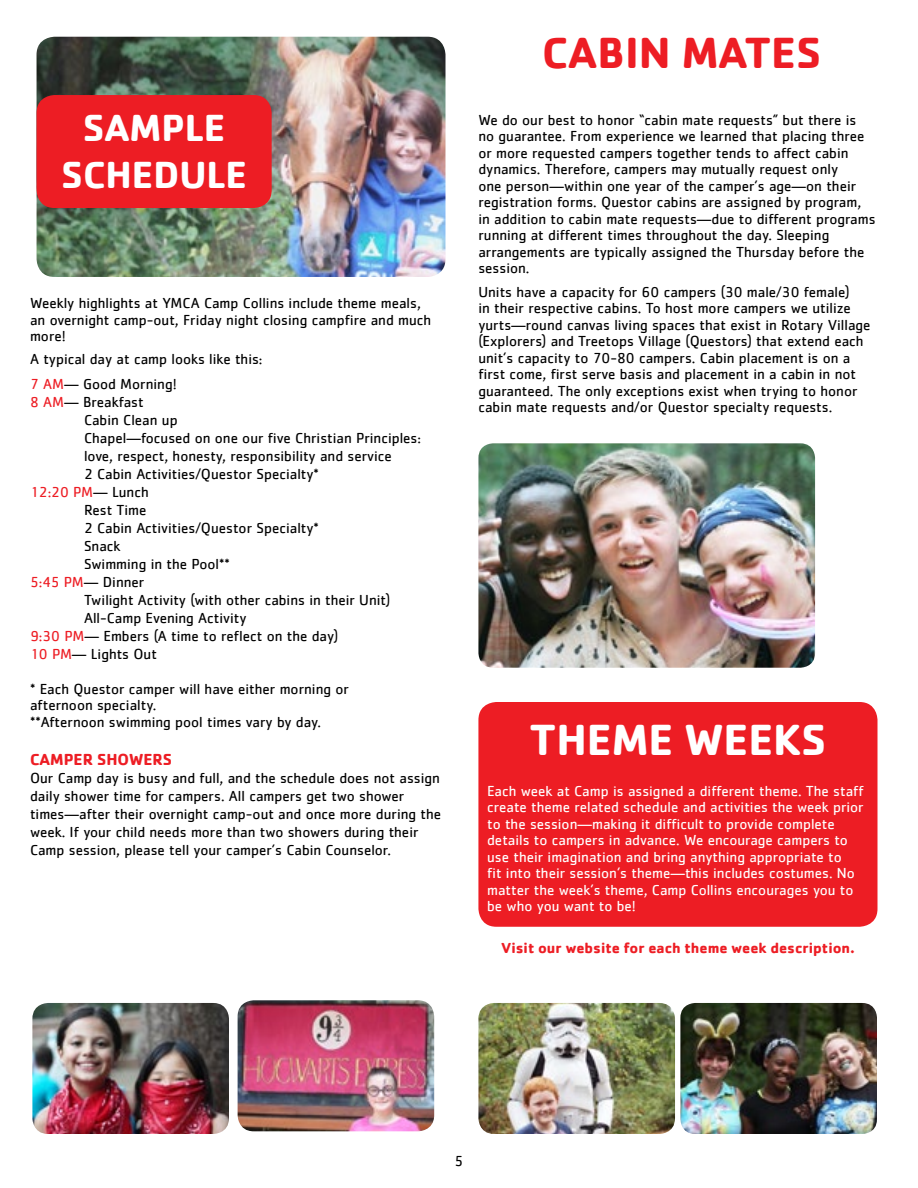
<style>
.page{position:relative;width:918px;height:1188px;background:#fff}
.page>*{position:absolute;margin:0;border:0;box-sizing:border-box;transform-origin:0 0}
.t1{font:700 45px "Cachet";color:#ed1d24}
.t2{font:700 45px "Cachet";color:#fff}
.t3{font:700 39px/46.8px "Cachet";color:#fff;text-align:center}
.t4{font:700 16.5px "Cachet";color:#ed1d24}
.t5{font:15px/16.5px "Cachet";color:#000}
.t6{font:15px/16.5px "Cachet";color:#fff}
.t7{font:700 15px "Cachet";color:#ed1d24}
.t8{font:15px "Cachet";color:#ed1d24}
.s1{color:#ed1d24}
.s2{color:#000}
</style>
<div class="page">
<img style="left:37px;top:37px;width:409px;height:240px">
<div style="left:37px;top:95px;width:235px;height:113px;background:#ed1d24;border-radius:18px"></div>
<img style="left:478px;top:443px;width:337px;height:225px">
<div style="left:478px;top:702px;width:399px;height:225px;background:#ed1d24;border-radius:18px"></div>
<img style="left:238px;top:1000px;width:196px;height:131px">
<img style="left:32px;top:1003px;width:197px;height:131px">
<img style="left:680px;top:1003px;width:197px;height:131px">
<img style="left:478px;top:1003px;width:197px;height:131px">
<h1 class="t1" style="left:542px;top:24px;width:281px">CABIN MATES</h1>
<h2 class="t3" style="left:61px;top:103px;width:187px">SAMPLE<br>SCHEDULE</h2>
<p class="t5" style="left:478px;top:111px;width:399px">We do our best to honor “cabin mate requests” but there is no guarantee. From experience we learned that placing three or more requested campers together tends to affect cabin dynamics. Therefore, campers may mutually request only<br>one person—within one year of the camper’s age—on their registration forms. Questor cabins are assigned by program, in addition to cabin mate requests—due to different programs running at different times throughout the day. Sleeping arrangements are typically assigned the Thursday before the session.</p>
<p class="t5" style="left:478px;top:283px;width:394px">Units have a capacity for 60 campers (30 male/30 female)<br>in their respective cabins. To host more campers we utilize yurts—round canvas living spaces that exist in Rotary Village (Explorers) and Treetops Village (Questors) that extend each unit’s capacity to 70-80 campers. Cabin placement is on a first come, first serve basis and placement in a cabin in not guaranteed. The only exceptions exist when trying to honor cabin mate requests and/or Questor specialty requests.</p>
<p class="t5" style="left:30px;top:295px;width:403px">Weekly highlights at YMCA Camp Collins include theme meals, an overnight camp-out, Friday night closing campfire and much more!</p>
<p class="t5" style="left:30px;top:347px;width:234px;line-height:24.8px">A typical day at camp looks like this:<br><span class="s1">7 AM</span>— Good Morning!</p>
<p class="t5" style="left:30px;top:394px;width:115px"><span class="s1">8 AM</span>— Breakfast</p>
<p class="t5" style="left:84px;top:412px;width:95px">Cabin Clean up</p>
<p class="t5" style="left:84px;top:430px;width:338px">Chapel—focused on one our five Christian Principles:</p>
<p class="t5" style="left:84px;top:448px;width:309px">love, respect, honesty, responsibility and service</p>
<p class="t5" style="left:84px;top:466px;width:236px">2 Cabin Activities/Questor Specialty*</p>
<p class="t8" style="left:30px;top:483px;width:120px">12:20 PM<span class="s2">— Lunch</span></p>
<p class="t5" style="left:84px;top:502px;width:64px">Rest Time</p>
<p class="t5" style="left:84px;top:520px;width:236px">2 Cabin Activities/Questor Specialty*</p>
<p class="t5" style="left:84px;top:538px;width:38px">Snack</p>
<p class="t5" style="left:84px;top:556px;width:147px">Swimming in the Pool**</p>
<p class="t5" style="left:30px;top:574px;width:116px"><span class="s1">5:45 PM</span>— Dinner</p>
<p class="t5" style="left:84px;top:592px;width:308px">Twilight Activity (with other cabins in their Unit)</p>
<p class="t5" style="left:84px;top:610px;width:164px">All-Camp Evening Activity</p>
<p class="t5" style="left:30px;top:628px;width:310px"><span class="s1">9:30 PM</span>— Embers (A time to reflect on the day)</p>
<p class="t5" style="left:30px;top:646px;width:128px"><span class="s1">10 PM</span>— Lights Out</p>
<p class="t5" style="left:30px;top:680px;width:320px">* Each Questor camper will have either morning or afternoon specialty.<br>**Afternoon swimming pool times vary by day.</p>
<p class="t4" style="left:30px;top:748px;width:144px">CAMPER SHOWERS</p>
<p class="t5" style="left:30px;top:768px;width:413px;line-height:18px">Our Camp day is busy and full, and the schedule does not assign daily shower time for campers. All campers get two shower times—after their overnight camp-out and once more during the week. If your child needs more than two showers during their Camp session, please tell your camper’s Cabin Counselor.</p>
<h1 class="t2" style="left:530px;top:711px;width:298px">THEME WEEKS</h1>
<p class="t6" style="left:487px;top:782px;width:378px">Each week at Camp is assigned a different theme. The staff create theme related schedule and activities the week prior to the session—making it difficult to provide complete details to campers in advance. We encourage campers to use their imagination and bring anything appropriate to<br>fit into their session’s theme—this includes costumes. No matter the week’s theme, Camp Collins encourages you to be who you want to be!</p>
<p class="t7" style="left:501px;top:939px;width:355px">Visit our website for each theme week description.</p>
<p class="t5" style="left:455px;top:1153px;width:10px">5</p>
</div>
